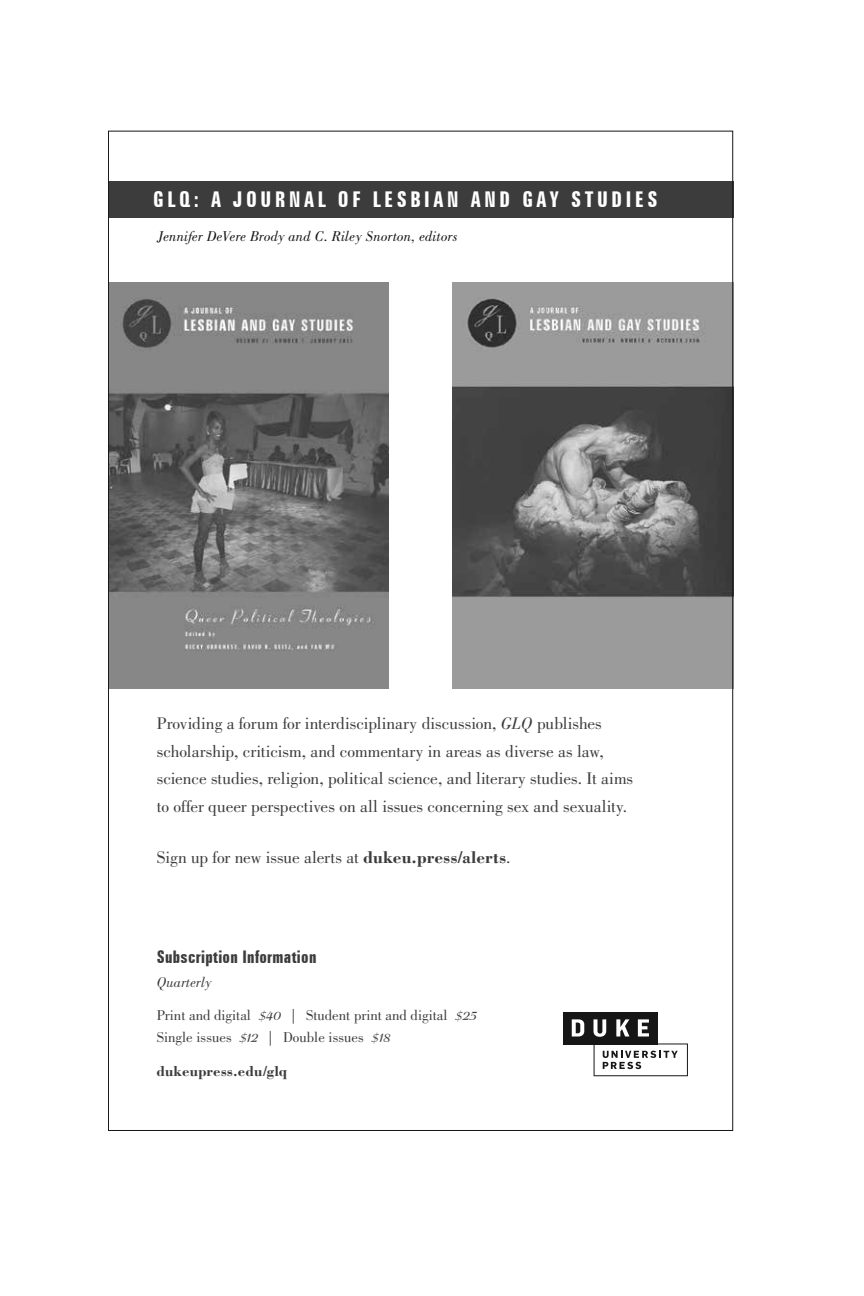
<style>
.page{position:relative;width:864px;height:1296px;background:#fff}
.page>*{position:absolute;margin:0;border:0;box-sizing:border-box;transform-origin:0 0}
.t1{font:700 extra-condensed 21.8px "Zurich BT";letter-spacing:.17em;color:#fff}
.t2{font:17.4px/27.8px "Bodoni Std";letter-spacing:-.005em;color:#3c3c3d}
.t3{font:700 extra-condensed 17.4px "Zurich BT";letter-spacing:.02em;color:#3c3c3d}
.t4{font:14.8px/32.2px "Bodoni Std";color:#3c3c3d}
.t5{font:italic 14.8px "Bodoni Std";letter-spacing:.005em;color:#161616}
.t6{font:700 14.8px "Bodoni Std";letter-spacing:.02em;color:#3c3c3d}
.s1{font-style:italic}
.s2{font-weight:700}
.s3{font-family:"Coronet LT Std";font-weight:700;font-size:19.2px}
</style>
<div class="page">
<div style="left:108px;top:181px;width:625px;height:37px;background:#3c3c3d"></div>
<img style="left:110px;top:283px;width:279px;height:405px">
<img style="left:452px;top:283px;width:279px;height:405px">
<div style="left:563px;top:1012px;width:94px;height:32px;background:#161616"></div>
<svg style="left:594px;top:1043px;width:94px;height:33px"></svg>
<svg style="left:572px;top:1019px;width:12px;height:18px"></svg>
<svg style="left:594px;top:1019px;width:12px;height:18px"></svg>
<svg style="left:616px;top:1019px;width:13px;height:18px"></svg>
<svg style="left:638px;top:1019px;width:11px;height:18px"></svg>
<p class="t1" style="left:153px;top:187px;width:506px">GLQ: A JOURNAL OF LESBIAN AND GAY STUDIES</p>
<p class="t5" style="left:157px;top:228px;width:302px">Jennifer DeVere Brody and C. Riley Snorton, editors</p>
<p class="t2" style="left:157px;top:709px;width:478px">Providing a forum for interdisciplinary discussion, <span class="s1">GLQ</span> publishes scholarship, criticism, and commentary in areas as diverse as law, science studies, religion, political science, and literary studies. It aims to offer queer perspectives on all issues concerning sex and sexuality.</p>
<p class="t2" style="left:157px;top:844px;width:355px">Sign up for new issue alerts at <span class="s2">dukeu.press/alerts</span>.</p>
<p class="t3" style="left:157px;top:947px;width:161px">Subscription Information</p>
<p class="t4" style="left:157px;top:967px;width:321px"><span class="s1">Quarterly<br></span>Print and digital <span class="s3">$40</span> | Student print and digital <span class="s3">$25</span></p>
<p class="t4" style="left:157px;top:1021px;width:235px">Single issues <span class="s3">$12</span> | Double issues <span class="s3">$18</span></p>
<p class="t6" style="left:157px;top:1062px;width:132px">dukeupress.edu/glq</p>
</div>
